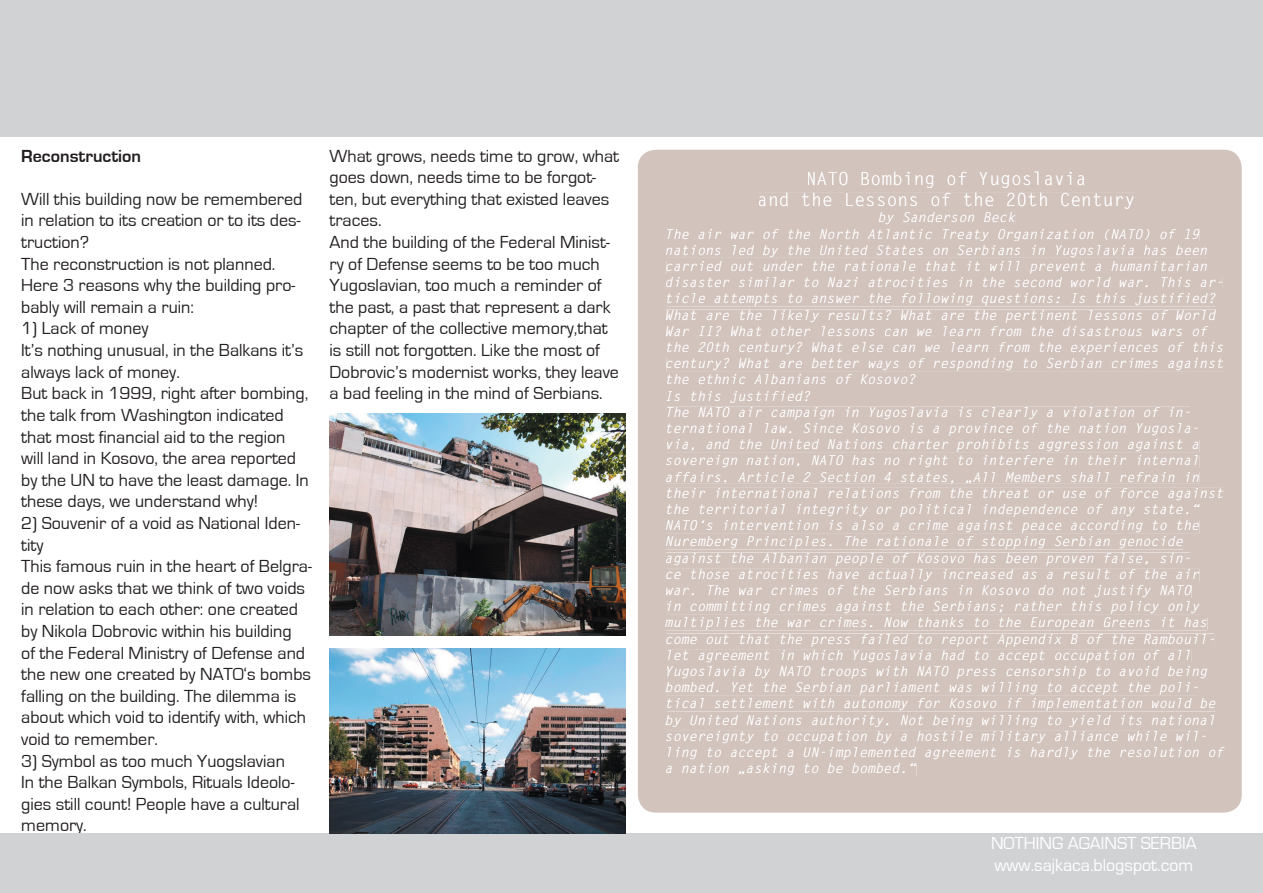
<style>
.page{position:relative;width:1263px;height:893px;background:#fff}
.page>*{position:absolute;margin:0;border:0;box-sizing:border-box;transform-origin:0 0}
.t1{font:18px/21.6px "Eurostile";color:#231f20}
.t2{font:18px/21.6px "Letter Gothic Std";color:#fff;text-align:center}
.t3{font:18px/21.6px "Eurostile";color:#fff}
.t4{font:700 18px "Eurostile";color:#231f20}
.t5{font:italic 13.5px/16.2px "Letter Gothic Std";color:#fff}
</style>
<div class="page">
<div style="left:638px;top:150px;width:604px;height:663px;background:#d2c3bd"></div>
<div style="left:808px;top:171px;width:276px;height:17px;background:#d2c3bd"></div>
<div style="left:759px;top:193px;width:375px;height:16px;background:#d2c3bd"></div>
<div style="left:879px;top:212px;width:136px;height:13px;background:#d2c3bd"></div>
<div style="left:667px;top:229px;width:532px;height:12px;background:#d2c3bd"></div>
<div style="left:666px;top:245px;width:541px;height:12px;background:#d2c3bd"></div>
<div style="left:667px;top:261px;width:540px;height:13px;background:#d2c3bd"></div>
<div style="left:666px;top:277px;width:556px;height:10px;background:#d2c3bd"></div>
<div style="left:667px;top:293px;width:548px;height:13px;background:#d2c3bd"></div>
<div style="left:666px;top:310px;width:550px;height:12px;background:#d2c3bd"></div>
<div style="left:666px;top:326px;width:542px;height:10px;background:#d2c3bd"></div>
<div style="left:667px;top:342px;width:556px;height:13px;background:#d2c3bd"></div>
<div style="left:667px;top:358px;width:556px;height:13px;background:#d2c3bd"></div>
<div style="left:667px;top:374px;width:248px;height:11px;background:#d2c3bd"></div>
<div style="left:667px;top:391px;width:143px;height:12px;background:#d2c3bd"></div>
<div style="left:667px;top:407px;width:523px;height:13px;background:#d2c3bd"></div>
<div style="left:667px;top:423px;width:531px;height:13px;background:#d2c3bd"></div>
<div style="left:667px;top:439px;width:532px;height:13px;background:#d2c3bd"></div>
<div style="left:666px;top:455px;width:533px;height:13px;background:#d2c3bd"></div>
<div style="left:666px;top:472px;width:533px;height:11px;background:#d2c3bd"></div>
<div style="left:667px;top:488px;width:556px;height:12px;background:#d2c3bd"></div>
<div style="left:667px;top:504px;width:533px;height:13px;background:#d2c3bd"></div>
<div style="left:666px;top:520px;width:533px;height:13px;background:#d2c3bd"></div>
<div style="left:666px;top:536px;width:517px;height:13px;background:#d2c3bd"></div>
<div style="left:666px;top:553px;width:524px;height:12px;background:#d2c3bd"></div>
<div style="left:667px;top:569px;width:532px;height:12px;background:#d2c3bd"></div>
<div style="left:666px;top:585px;width:525px;height:12px;background:#d2c3bd"></div>
<div style="left:668px;top:601px;width:531px;height:13px;background:#d2c3bd"></div>
<div style="left:666px;top:617px;width:541px;height:13px;background:#d2c3bd"></div>
<div style="left:667px;top:634px;width:547px;height:12px;background:#d2c3bd"></div>
<div style="left:668px;top:650px;width:523px;height:13px;background:#d2c3bd"></div>
<div style="left:668px;top:666px;width:539px;height:13px;background:#d2c3bd"></div>
<div style="left:666px;top:682px;width:532px;height:13px;background:#d2c3bd"></div>
<div style="left:667px;top:698px;width:548px;height:13px;background:#d2c3bd"></div>
<div style="left:666px;top:715px;width:549px;height:12px;background:#d2c3bd"></div>
<div style="left:666px;top:731px;width:540px;height:13px;background:#d2c3bd"></div>
<div style="left:668px;top:747px;width:556px;height:13px;background:#d2c3bd"></div>
<div style="left:666px;top:763px;width:250px;height:13px;background:#d2c3bd"></div>
<div style="left:0;top:0;width:1263px;height:136px;background:#d1d2d4"></div>
<div style="left:0;top:833px;width:1263px;height:60px;background:#d1d2d4"></div>
<img style="left:330px;top:648px;width:295px;height:185px">
<img style="left:330px;top:414px;width:295px;height:221px">
<h1 class="t4" style="left:21px;top:146px;width:121px">Reconstruction</h1>
<h1 class="t1" style="left:21px;top:189px;width:283px">Will this building now be remembered in relation to its creation or to its des&shy;truction?<br>The reconstruction is not planned.<br>Here 3 reasons why the building pro&shy;bably will remain a ruin:</h1>
<p class="t1" style="left:21px;top:318px;width:289px">1) Lack of money<br>It’s nothing unusual, in the Balkans it’s always lack of money.<br>But back in 1999, right after bombing, the talk from Washington indicated that most financial aid to the region will land in Kosovo, the area reported by the UN to have the least damage. In these days, we understand why!</p>
<p class="t1" style="left:21px;top:513px;width:292px">2) Souvenir of a void as National Iden&shy;tity<br>This famous ruin in the heart of Belgra&shy;de now asks that we think of two voids in relation to each other: one created by Nikola Dobrovic within his building<br>of the Federal Ministry of Defense and the new one created by NATO‘s bombs falling on the building. The dilemma is about which void to identify with, which void to remember.</p>
<h1 class="t1" style="left:21px;top:750px;width:280px">3) Symbol as too much Yuogslavian<br>In the Balkan Symbols, Rituals Ideolo&shy;gies still count! People have a cultural memory.</h1>
<p class="t1" style="left:330px;top:145px;width:291px">What grows, needs time to grow, what goes down, needs time to be forgot&shy;ten, but everything that existed leaves traces.<br>And the building of the Federal Minist&shy;ry of Defense seems to be too much Yugoslavian, too much a reminder of the past, a past that represent a dark chapter of the collective memory,that is still not forgotten. Like the most of Dobrovic’s modernist works, they leave a bad feeling in the mind of Serbians.</p>
<h1 class="t2" style="left:757px;top:168px;width:380px">NATO Bombing of Yugoslavia<br>and the Lessons of the 20th Century</h1>
<p class="t5" style="left:665px;top:210px;width:560px;text-indent:213px">by Sanderson Beck<br>The air war of the North Atlantic Treaty Organization (NATO) of 19 nations led by the United States on Serbians in Yugoslavia has been carried out under the rationale that it will prevent a humanitarian disaster similar to Nazi atrocities in the second world war. This ar&shy;ticle attempts to answer the following questions: Is this justified?<br>What are the likely results? What are the pertinent lessons of World War II? What other lessons can we learn from the disastrous wars of the 20th century? What else can we learn from the experiences of this century? What are better ways of responding to Serbian crimes against the ethnic Albanians of Kosovo?<br>Is this justified?<br>The NATO air campaign in Yugoslavia is clearly a violation of in&shy;ternational law. Since Kosovo is a province of the nation Yugosla&shy;via, and the United Nations charter prohibits aggression against a sovereign nation, NATO has no right to interfere in their internal affairs. Article 2 Section 4 states, „All Members shall refrain in their international relations from the threat or use of force against the territorial integrity or political independence of any state.“ NATO‘s intervention is also a crime against peace according to the Nuremberg Principles. The rationale of stopping Serbian genocide against the Albanian people of Kosovo has been proven false, sin-<br>ce those atrocities have actually increased as a result of the air war. The war crimes of the Serbians in Kosovo do not justify NATO<br>in committing crimes against the Serbians; rather this policy only multiplies the war crimes. Now thanks to the European Greens it has come out that the press failed to report Appendix B of the Rambouil&shy;let agreement in which Yugoslavia had to accept occupation of all Yugoslavia by NATO troops with NATO press censorship to avoid being bombed. Yet the Serbian parliament was willing to accept the poli&shy;tical settlement with autonomy for Kosovo if implementation would be by United Nations authority. Not being willing to yield its national sovereignty to occupation by a hostile military alliance while wil&shy;ling to accept a UN-implemented agreement is hardly the resolution of a nation „asking to be bombed.“</p>
<h1 class="t3" style="left:991px;top:833px;width:207px">NOTHING AGAINST SERBIA www.sajkaca.blogspot.com</h1>
</div>
